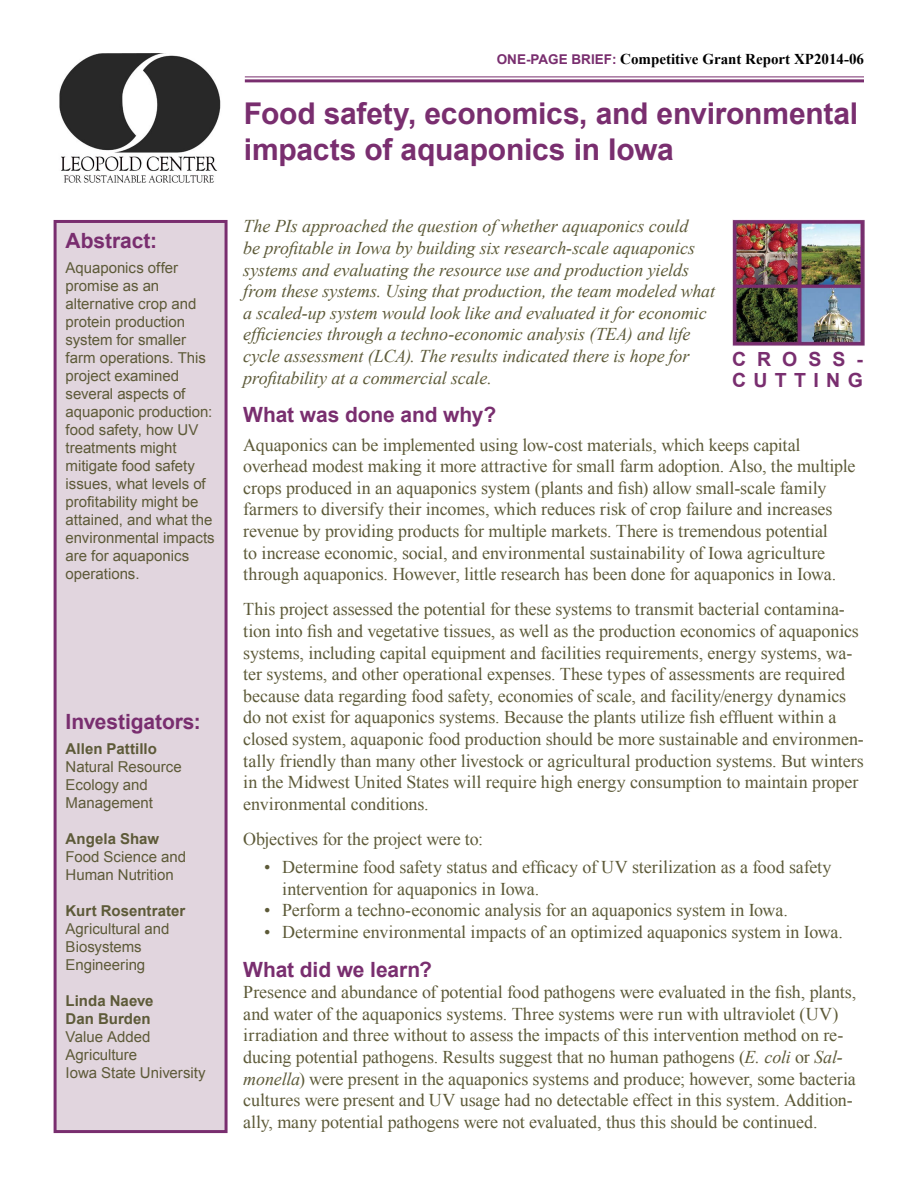
<style>
.page{position:relative;width:918px;height:1188px;background:#fff}
.page>*{position:absolute;margin:0;border:0;box-sizing:border-box;transform-origin:0 0}
.t1{font:700 30px/36px "Arial";letter-spacing:-.01em;color:#792e6f}
.t2{font:700 21px "Arial";letter-spacing:-.005em;color:#792e6f}
.t3{font:700 19.5px/21px "Arial";letter-spacing:.38em;color:#792e6f}
.t4{font:18px/21.6px "Times New Roman";letter-spacing:-.005em;color:#5d5a38}
.t5{font:italic 18px/21.6px "Times New Roman";letter-spacing:-.005em;color:#5d5a38}
.t6{font:15px/18px "Arial";color:#5d5a38}
.t7{font:700 15px/18px "Arial";color:#5d5a38}
.t8{font:700 15px "Times New Roman";color:#000}
.s1{font-family:"Arial";font-size:13.5px;color:#792e6f}
.s2{font-style:italic}
</style>
<div class="page">
<div style="left:54px;top:220px;width:174px;height:913px;background:#e1d5de;border:3px solid #792e6f"></div>
<hr style="left:245px;top:76px;width:619px;height:1px;background:#792e6f">
<hr style="left:245px;top:79px;width:619px;height:3px;background:#792e6f">
<img style="left:59px;top:53px;width:162px;height:130px">
<img style="left:732px;top:220px;width:133px;height:126px">
<p class="t2" style="left:66px;top:227px;width:93px">Abstract:</p>
<p class="t6" style="left:66px;top:259px;width:151px">Aquaponics offer promise as an alternative crop and protein production system for smaller farm operations. This project examined several aspects of aquaponic production: food safety, how UV treatments might mitigate food safety issues, what levels of profitability might be attained, and what the environmental impacts are for aquaponics operations.</p>
<p class="t2" style="left:66px;top:708px;width:137px">Investigators:</p>
<p class="t7" style="left:66px;top:740px;width:93px">Allen Pattillo</p>
<p class="t6" style="left:66px;top:758px;width:118px">Natural Resource<br>Ecology and<br>Management</p>
<p class="t7" style="left:66px;top:830px;width:95px">Angela Shaw</p>
<p class="t6" style="left:66px;top:848px;width:122px">Food Science and<br>Human Nutrition</p>
<p class="t7" style="left:66px;top:902px;width:121px">Kurt Rosentrater</p>
<p class="t6" style="left:66px;top:920px;width:105px">Agricultural and<br>Biosystems<br>Engineering</p>
<p class="t7" style="left:66px;top:992px;width:89px">Linda Naeve<br>Dan Burden</p>
<p class="t6" style="left:66px;top:1028px;width:142px">Value Added<br>Agriculture<br>Iowa State University</p>
<p class="t8" style="left:497px;top:49px;width:369px"><span class="s1">ONE-PAGE BRIEF:</span> Competitive Grant Report XP2014-06</p>
<h1 class="t1" style="left:244px;top:97px;width:616px">Food safety, economics, and environmental impacts of aquaponics in Iowa</h1>
<p class="t5" style="left:243px;top:215px;width:473px">The PIs approached the question of whether aquaponics could<br>be profitable in Iowa by building six research-scale aquaponics systems and evaluating the resource use and production yields from these systems. Using that production, the team modeled what a scaled-up system would look like and evaluated it for economic efficiencies through a techno-economic analysis (TEA) and life cycle assessment (LCA). The results indicated there is hope for profitability at a commercial scale.</p>
<p class="t2" style="left:243px;top:401px;width:255px">What was done and why?</p>
<p class="t4" style="left:243px;top:434px;width:614px">Aquaponics can be implemented using low-cost materials, which keeps capital overhead modest making it more attractive for small farm adoption. Also, the multiple crops produced in an aquaponics system (plants and fish) allow small-scale family farmers to diversify their incomes, which reduces risk of crop failure and increases revenue by providing products for multiple markets. There is tremendous potential<br>to increase economic, social, and environmental sustainability of Iowa agriculture through aquaponics. However, little research has been done for aquaponics in Iowa.</p>
<p class="t4" style="left:243px;top:598px;width:622px">This project assessed the potential for these systems to transmit bacterial contamina&shy;tion into fish and vegetative tissues, as well as the production economics of aquaponics systems, including capital equipment and facilities requirements, energy systems, wa&shy;ter systems, and other operational expenses. These types of assessments are required because data regarding food safety, economies of scale, and facility/energy dynamics do not exist for aquaponics systems. Because the plants utilize fish effluent within a closed system, aquaponic food production should be more sustainable and environmen&shy;tally friendly than many other livestock or agricultural production systems. But winters in the Midwest United States will require high energy consumption to maintain proper environmental conditions.</p>
<p class="t4" style="left:243px;top:828px;width:241px">Objectives for the project were to:</p>
<p class="t4" style="left:282px;top:856px;width:551px;text-indent:-18px">• Determine food safety status and efficacy of UV sterilization as a food safety intervention for aquaponics in Iowa.</p>
<p class="t4" style="left:264px;top:899px;width:525px">• Perform a techno-economic analysis for an aquaponics system in Iowa.</p>
<p class="t4" style="left:264px;top:921px;width:580px">• Determine environmental impacts of an optimized aquaponics system in Iowa.</p>
<p class="t2" style="left:243px;top:955px;width:190px">What did we learn?</p>
<p class="t4" style="left:243px;top:981px;width:615px">Presence and abundance of potential food pathogens were evaluated in the fish, plants, and water of the aquaponics systems. Three systems were run with ultraviolet (UV) irradiation and three without to assess the impacts of this intervention method on re&shy;ducing potential pathogens. Results suggest that no human pathogens (<span class="s2">E. coli</span> or <span class="s2">Sal&shy;monella</span>) were present in the aquaponics systems and produce; however, some bacteria cultures were present and UV usage had no detectable effect in this system. Addition&shy;ally, many potential pathogens were not evaluated, thus this should be continued.</p>
<p class="t3" style="left:732px;top:349px;width:132px">CROSS-<br>CUTTING</p>
</div>
